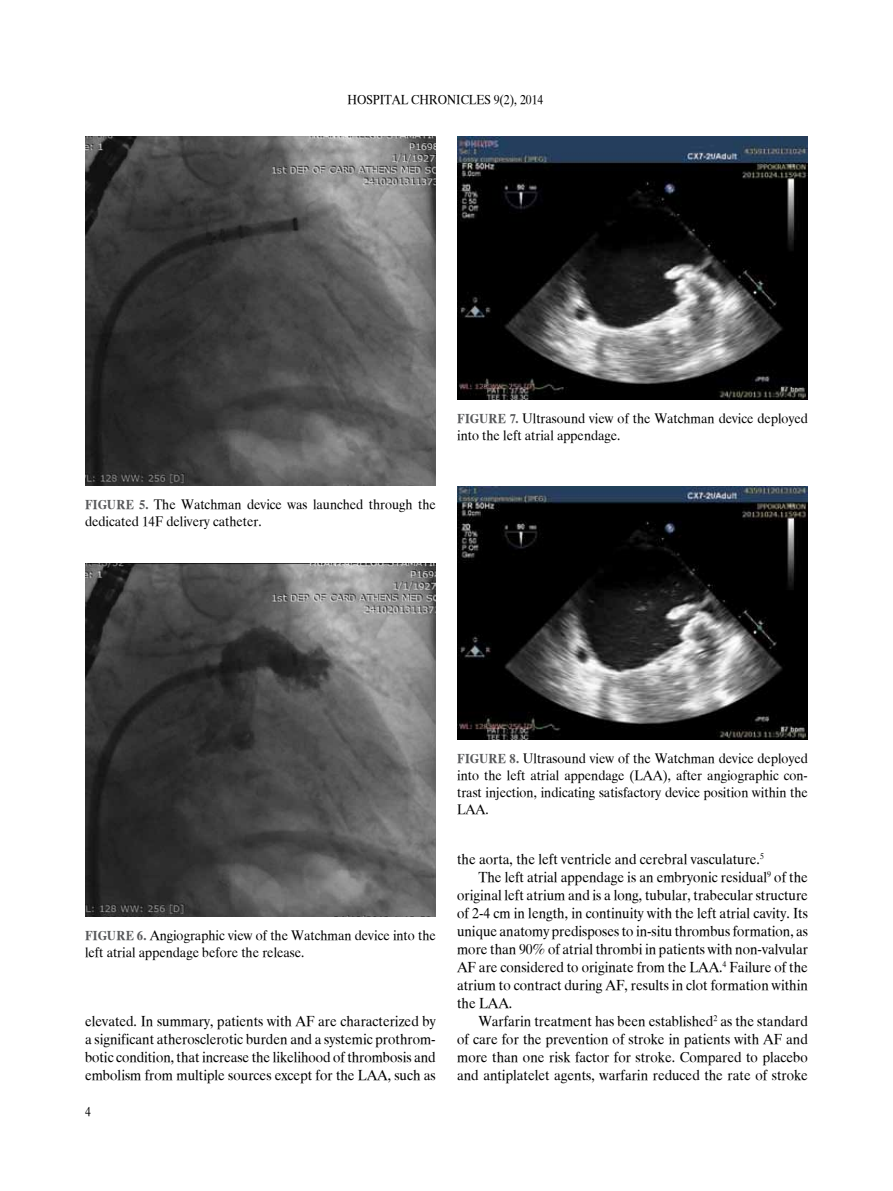
<style>
.page{position:relative;width:893px;height:1191px;background:#fff}
.page>*{position:absolute;margin:0;border:0;box-sizing:border-box;transform-origin:0 0}
.t1{font:15px/18px "UB Times";color:#000;text-align:justify;scale:.95 1}
.t2{font:14.25px/17.1px "UB Times";color:#000;scale:.95 1}
.t3{font:13.5px "UB Times";color:#000;scale:.9 1}
.t4{font:13.5px "UB Times Bold";letter-spacing:.01em;color:#58595b;scale:.95 1}
.s1{font-family:"UB Times Bold";font-size:13.5px;color:#58595b}
</style>
<div class="page">
<img style="left:86px;top:136px;width:350px;height:349px">
<img style="left:86px;top:563px;width:350px;height:353px">
<img style="left:457px;top:136px;width:351px;height:263px">
<img style="left:457px;top:487px;width:351px;height:252px">
<p class="t3" style="left:347px;top:92px;width:219px">HOSPITAL CHRONICLES 9(2), 2014</p>
<p class="t2" style="left:457px;top:410px;width:371px;text-indent:53px"><span class="s1">7.</span> Ultrasound view of the Watchman device deployed into the left atrial appendage.</p>
<p class="t4" style="left:457px;top:411px;width:34px">FIGURE</p>
<p class="t2" style="left:85px;top:496px;width:371px;text-indent:54px"><span class="s1">5.</span> The Watchman device was launched through the dedicated 14F delivery catheter.</p>
<p class="t4" style="left:85px;top:497px;width:34px">FIGURE</p>
<p class="t2" style="left:85px;top:927px;width:371px;text-indent:52px"><span class="s1">6.</span> Angiographic view of the Watchman device into the left atrial appendage before the release.</p>
<p class="t4" style="left:85px;top:928px;width:34px">FIGURE</p>
<p class="t1" style="left:85px;top:1012px;width:371px">elevated. In summary, patients with AF are characterized by a significant atherosclerotic burden and a systemic prothrom&shy;botic condition, that increase the likelihood of thrombosis and embolism from multiple sources except for the LAA, such as</p>
<p class="t3" style="left:85px;top:1104px;width:8px">4</p>
<p class="t2" style="left:457px;top:750px;width:371px;text-align:justify;text-indent:52px"><span class="s1">8.</span> Ultrasound view of the Watchman device deployed into the left atrial appendage (LAA), after angiographic con&shy;trast injection, indicating satisfactory device position within the LAA.</p>
<p class="t1" style="left:457px;top:850px;width:324px">the aorta, the left ventricle and cerebral vasculature.<sup>5</sup></p>
<p class="t1" style="left:478px;top:868px;width:348px">The left atrial appendage is an embryonic residual<sup>9</sup> of the</p>
<p class="t1" style="left:457px;top:886px;width:371px">original left atrium and is a long, tubular, trabecular structure</p>
<p class="t1" style="left:457px;top:904px;width:371px">of 2-4 cm in length, in continuity with the left atrial cavity. Its</p>
<p class="t1" style="left:457px;top:922px;width:371px">unique anatomy predisposes to in-situ thrombus formation, as</p>
<p class="t1" style="left:457px;top:940px;width:371px">more than 90% of atrial thrombi in patients with non-valvular</p>
<p class="t1" style="left:457px;top:958px;width:371px">AF are considered to originate from the LAA.<sup>4</sup> Failure of the</p>
<p class="t1" style="left:457px;top:976px;width:371px">atrium to contract during AF, results in clot formation within</p>
<p class="t1" style="left:457px;top:994px;width:60px">the LAA.</p>
<p class="t1" style="left:478px;top:1012px;width:348px">Warfarin treatment has been established<sup>2</sup> as the standard</p>
<p class="t1" style="left:457px;top:1030px;width:371px">of care for the prevention of stroke in patients with AF and</p>
<p class="t1" style="left:457px;top:1048px;width:371px">more than one risk factor for stroke. Compared to placebo</p>
<p class="t1" style="left:457px;top:1066px;width:371px">and antiplatelet agents, warfarin reduced the rate of stroke</p>
<p class="t4" style="left:457px;top:751px;width:34px">FIGURE</p>
</div>
